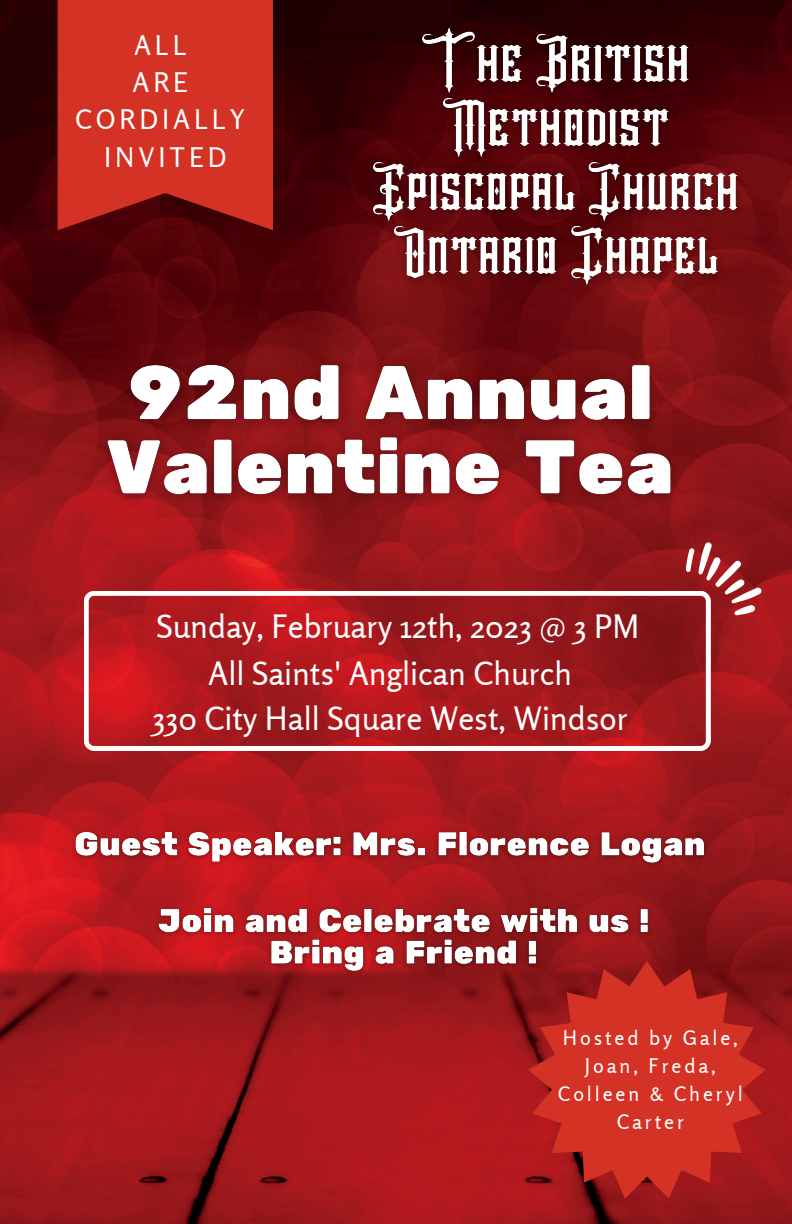
<style>
.page{position:relative;width:792px;height:1224px;background:#fff}
.page>*{position:absolute;margin:0;border:0;box-sizing:border-box;transform-origin:0 0}
.t1{font:32.1px/45.7px "Rosario";color:#fff;text-align:center}
.t2{font:26.9px/37.3px "Rosario";letter-spacing:.145em;color:#fff;text-align:center}
.t3{font:20px/28px "Rosario";letter-spacing:.145em;color:#fff;text-align:center}
</style>
<div class="page">
<img style="left:0;top:0;width:792px;height:1224px">
<svg style="left:677px;top:540px;width:86px;height:83px"></svg>
<svg style="left:84px;top:591px;width:627px;height:160px;background:#ad292d"></svg>
<svg style="left:58px;top:0;width:215px;height:230px;background:#c82e21"></svg>
<svg style="left:528px;top:961px;width:238px;height:238px;background:#bd2820"></svg>
<img style="left:87px;top:332px;width:606px;height:206px">
<img style="left:66px;top:819px;width:647px;height:56px">
<img style="left:358px;top:6px;width:395px;height:305px">
<img style="left:150px;top:896px;width:507px;height:87px">
<p class="t2" style="left:75px;top:26px;width:172px">ALL<br>ARE<br>CORDIALLY<br>INVITED</p>
<p class="t1" style="left:152px;top:604px;width:489px">Sunday, February 12th, 2023 @ 3 PM<br>All Saints' Anglican Church<br>330 City Hall Square West, Windsor</p>
<p class="t3" style="left:558px;top:1023px;width:186px">Hosted by Gale,<br>Joan, Freda,<br>Colleen &amp; Cheryl<br>Carter</p>
</div>
